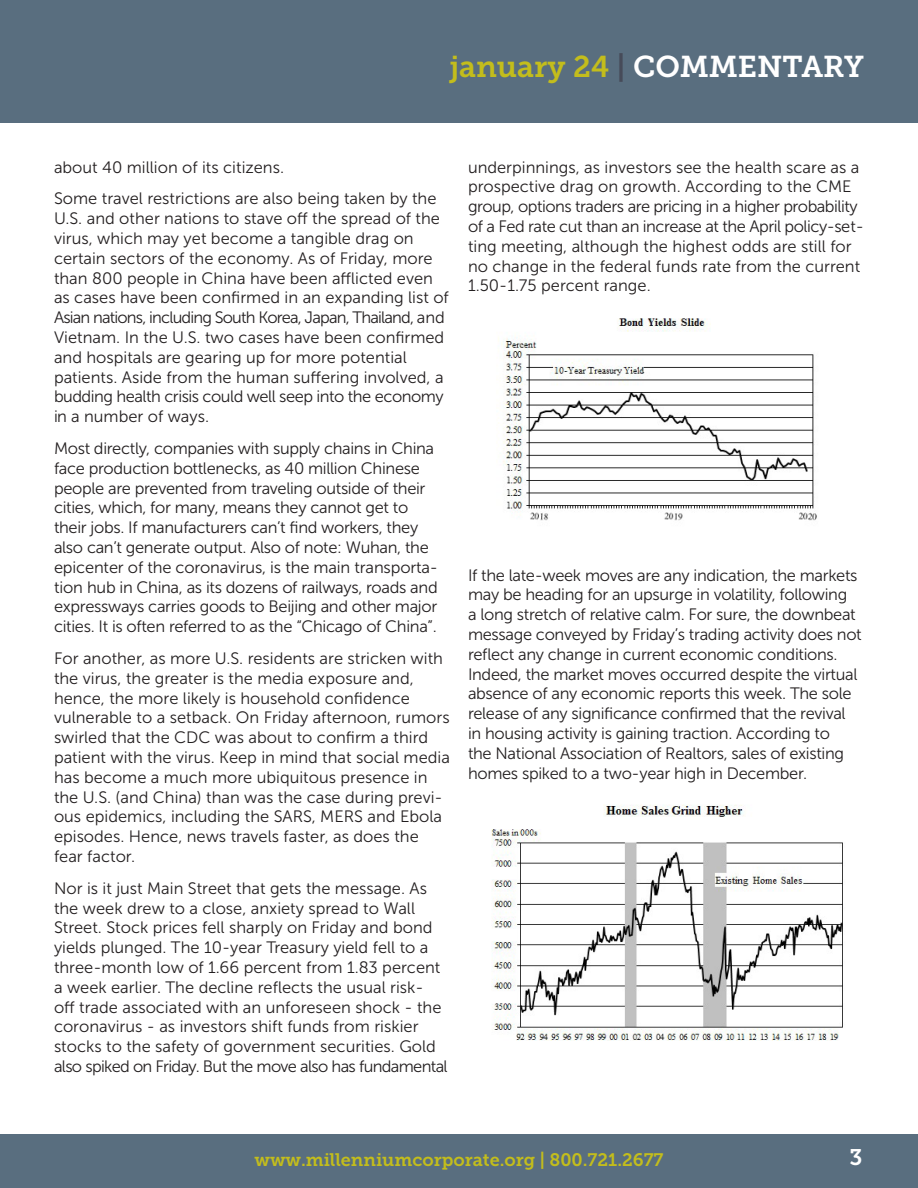
<style>
.page{position:relative;width:918px;height:1188px;background:#fff}
.page>*{position:absolute;margin:0;border:0;box-sizing:border-box;transform-origin:0 0}
.t1{font:30px "Museo Slab 700";color:#fff}
.t2{font:22.5px "Museo Slab 700";color:#fff}
.t3{font:18px "Museo Slab 700";color:#c3bd1c}
.No_Spacing{font:16.5px/19.8px "Museo Sans 300";letter-spacing:-.005em;color:#231f20}
.s1{color:#c3bd1c}
.s2{color:#464b59}
</style>
<div class="page">
<div style="left:0;top:0;width:918px;height:122px;background:#596e7f"></div>
<div style="left:0;top:1134px;width:918px;height:54px;background:#596e7f"></div>
<img style="left:491px;top:804px;width:352px;height:237px">
<img style="left:498px;top:318px;width:319px;height:203px">
<p class="t1" style="left:450px;top:49px;width:416px"><span class="s1">january 24</span> <span class="s2">|</span> COMMENTARY</p>
<p class="No_Spacing" style="left:54px;top:157px;width:232px">about 40 million of its citizens.</p>
<p class="No_Spacing" style="left:54px;top:189px;width:396px">Some travel restrictions are also being taken by the U.S. and other nations to stave off the spread of the virus, which may yet become a tangible drag on certain sectors of the economy. As of Friday, more than 800 people in China have been afflicted even as cases have been confirmed in an expanding list of Asian nations, including South Korea, Japan, Thailand, and Vietnam. In the U.S. two cases have been confirmed and hospitals are gearing up for more potential patients. Aside from the human suffering involved, a budding health crisis could well seep into the economy in a number of ways.</p>
<p class="No_Spacing" style="left:54px;top:439px;width:386px">Most directly, companies with supply chains in China face production bottlenecks, as 40 million Chinese people are prevented from traveling outside of their cities, which, for many, means they cannot get to their jobs. If manufacturers can’t find workers, they also can’t generate output. Also of note: Wuhan, the epicenter of the coronavirus, is the main transporta&shy;tion hub in China, as its dozens of railways, roads and expressways carries goods to Beijing and other major cities. It is often referred to as the “Chicago of China”.</p>
<p class="No_Spacing" style="left:54px;top:649px;width:398px">For another, as more U.S. residents are stricken with the virus, the greater is the media exposure and, hence, the more likely is household confidence vulnerable to a setback. On Friday afternoon, rumors swirled that the CDC was about to confirm a third patient with the virus. Keep in mind that social media has become a much more ubiquitous presence in the U.S. (and China) than was the case during previ&shy;ous epidemics, including the SARS, MERS and Ebola episodes. Hence, news travels faster, as does the fear factor.</p>
<p class="No_Spacing" style="left:54px;top:878px;width:395px">Nor is it just Main Street that gets the message. As the week drew to a close, anxiety spread to Wall Street. Stock prices fell sharply on Friday and bond yields plunged. The 10-year Treasury yield fell to a three-month low of 1.66 percent from 1.83 percent a week earlier. The decline reflects the usual risk&shy;off trade associated with an unforeseen shock - the coronavirus - as investors shift funds from riskier stocks to the safety of government securities. Gold also spiked on Friday. But the move also has fundamental</p>
<p class="No_Spacing" style="left:468px;top:157px;width:397px">underpinnings, as investors see the health scare as a prospective drag on growth. According to the CME group, options traders are pricing in a higher probability of a Fed rate cut than an increase at the April policy-set&shy;ting meeting, although the highest odds are still for no change in the federal funds rate from the current 1.50-1.75 percent range.</p>
<p class="No_Spacing" style="left:468px;top:565px;width:395px">If the late-week moves are any indication, the markets may be heading for an upsurge in volatility, following<br>a long stretch of relative calm. For sure, the downbeat message conveyed by Friday’s trading activity does not reflect any change in current economic conditions.<br>Indeed, the market moves occurred despite the virtual absence of any economic reports this week. The sole release of any significance confirmed that the revival in housing activity is gaining traction. According to<br>the National Association of Realtors, sales of existing homes spiked to a two-year high in December.</p>
<p class="t3" style="left:254px;top:1150px;width:411px">www.millenniumcorporate.org | 800.721.2677</p>
<p class="t2" style="left:850px;top:1145px;width:15px">3</p>
</div>
